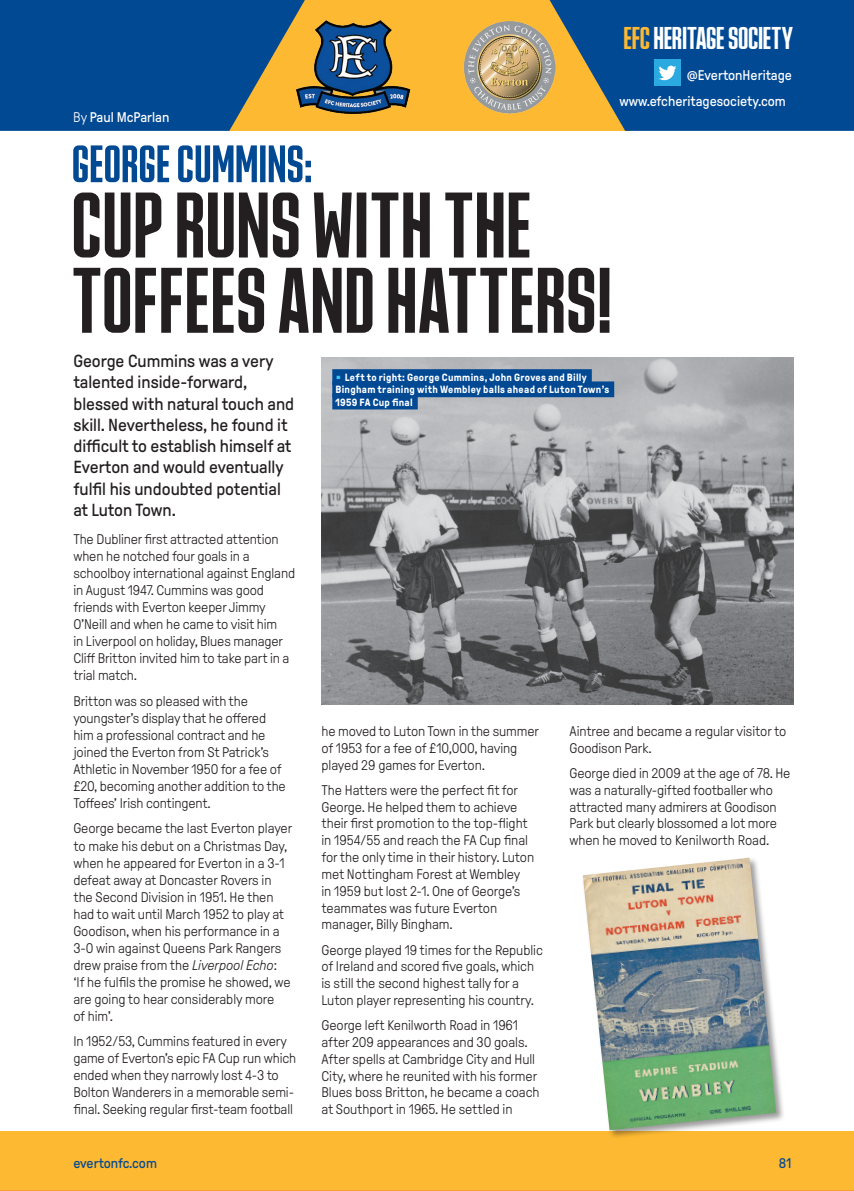
<style>
.page{position:relative;width:854px;height:1191px;background:#fff}
.page>*{position:absolute;margin:0;border:0;box-sizing:border-box;transform-origin:0 0}
.t1{font:92.75px/75.2px "Rupert Display";letter-spacing:.025em;color:#231f20}
.t2{font:52.5px "Rupert Display";letter-spacing:.025em;color:#024994}
.t3{font:31.5px "Rupert Display";letter-spacing:.01em;color:#fff}
.t4{font:17.5px/21.2px "GT Pressura";color:#231f20}
.t5{font:300 14px/17px "GT Pressura";letter-spacing:-.01em;color:#231f20}
.t6{font:14px/25.2px "GT Pressura";color:#fff}
.t7{font:14px "GT Pressura";letter-spacing:-.01em;color:#024994}
.t8{font:700 10.5px/12.2px "GT Pressura";letter-spacing:.025em;color:#fff}
.s1{color:#fdb931}
.s2{font-weight:300}
.s3{font-style:italic}
.s4{font-weight:400;font-size:15.75px;color:#40c7f4}
</style>
<div class="page">
<div style="left:226px;top:0;width:404px;height:131px;background:#fdb931"></div>
<svg style="left:549px;top:0;width:304px;height:131px;background:#1f5688"></svg>
<svg style="left:0;top:0;width:305px;height:131px;background:#1c5489"></svg>
<img style="left:321px;top:357px;width:471px;height:347px">
<div style="left:0;top:1130px;width:853px;height:60px;background:#fdb931"></div>
<div style="left:581px;top:855px;width:204px;height:284px;background:#231f20;opacity:.45"></div>
<img style="left:582px;top:857px;width:194px;height:272px">
<hr style="left:0;top:1190px;width:853px;height:1px;background:#024994">
<div style="left:332px;top:369px;width:259px;height:16px;background:#024994"></div>
<div style="left:332px;top:381px;width:282px;height:16px;background:#024994"></div>
<div style="left:332px;top:393px;width:85px;height:16px;background:#024994"></div>
<div style="left:654px;top:59px;width:26px;height:27px;background:#2aaae1"></div>
<svg style="left:659px;top:66px;width:17px;height:14px"></svg>
<img style="left:463px;top:21px;width:92px;height:92px">
<img style="left:296px;top:19px;width:114px;height:96px">
<h3 class="t3" style="left:623px;top:21px;width:171px"><span class="s1">EFC</span>HERITAGE SOCIETY</h3>
<p class="t6" style="left:73px;top:105px;width:98px"><span class="s2">By</span> Paul McParlan</p>
<p class="t6" style="left:619px;top:63px;width:174px;text-indent:67px">@EvertonHeritage www.efcheritagesociety.com</p>
<h2 class="t2" style="left:72px;top:136px;width:241px">GEORGE CUMMINS:</h2>
<h1 class="t1" style="left:72px;top:186px;width:540px">CUP RUNS WITH THE<br>TOFFEES AND HATTERS!</h1>
<p class="t4" style="left:73px;top:350px;width:222px">George Cummins was a very talented inside-forward, blessed with natural touch and skill. Nevertheless, he found it difficult to establish himself at<br>Everton and would eventually fulfil his undoubted potential at Luton Town.</p>
<p class="t5" style="left:73px;top:531px;width:223px">The Dubliner first attracted attention when he notched four goals in a schoolboy international against England in August 1947. Cummins was good friends with Everton keeper Jimmy O’Neill and when he came to visit him<br>in Liverpool on holiday, Blues manager Cliff Britton invited him to take part in a trial match.</p>
<p class="t5" style="left:73px;top:692px;width:214px">Britton was so pleased with the youngster’s display that he offered him a professional contract and he joined the Everton from St Patrick’s Athletic in November 1950 for a fee of £20, becoming another addition to the Toffees’ Irish contingent.</p>
<p class="t5" style="left:73px;top:820px;width:220px">George became the last Everton player to make his debut on a Christmas Day, when he appeared for Everton in a 3-1 defeat away at Doncaster Rovers in the Second Division in 1951. He then had to wait until March 1952 to play at Goodison, when his performance in a 3-0 win against Queens Park Rangers drew praise from the <span class="s3">Liverpool Echo</span>:<br>‘If he fulfils the promise he showed, we are going to hear considerably more<br>of him’.</p>
<p class="t5" style="left:73px;top:1032px;width:224px">In 1952/53, Cummins featured in every game of Everton’s epic FA Cup run which ended when they narrowly lost 4-3 to Bolton Wanderers in a memorable semi&shy;final. Seeking regular first-team football</p>
<p class="t8" style="left:335px;top:371px;width:275px"><span class="s4">•</span> Left to right: George Cummins, John Groves and Billy<br>Bingham training with Wembley balls ahead of Luton Town’s<br>1959 FA Cup final</p>
<p class="t5" style="left:569px;top:722px;width:218px">Aintree and became a regular visitor to<br>Goodison Park.</p>
<p class="t5" style="left:569px;top:764px;width:222px">George died in 2009 at the age of 78. He was a naturally-gifted footballer who attracted many admirers at Goodison Park but clearly blossomed a lot more when he moved to Kenilworth Road.</p>
<p class="t5" style="left:321px;top:722px;width:219px">he moved to Luton Town in the summer of 1953 for a fee of £10,000, having played 29 games for Everton.</p>
<p class="t5" style="left:321px;top:781px;width:214px">The Hatters were the perfect fit for George. He helped them to achieve their first promotion to the top-flight in 1954/55 and reach the FA Cup final for the only time in their history. Luton met Nottingham Forest at Wembley<br>in 1959 but lost 2-1. One of George’s teammates was future Everton manager, Billy Bingham.</p>
<p class="t5" style="left:321px;top:941px;width:223px">George played 19 times for the Republic of Ireland and scored five goals, which is still the second highest tally for a Luton player representing his country.</p>
<p class="t5" style="left:321px;top:1016px;width:219px">George left Kenilworth Road in 1961 after 209 appearances and 30 goals.<br>After spells at Cambridge City and Hull City, where he reunited with his former Blues boss Britton, he became a coach at Southport in 1965. He settled in</p>
<p class="t7" style="left:73px;top:1155px;width:85px">evertonfc.com</p>
<p class="t7" style="left:778px;top:1155px;width:14px">81</p>
</div>
